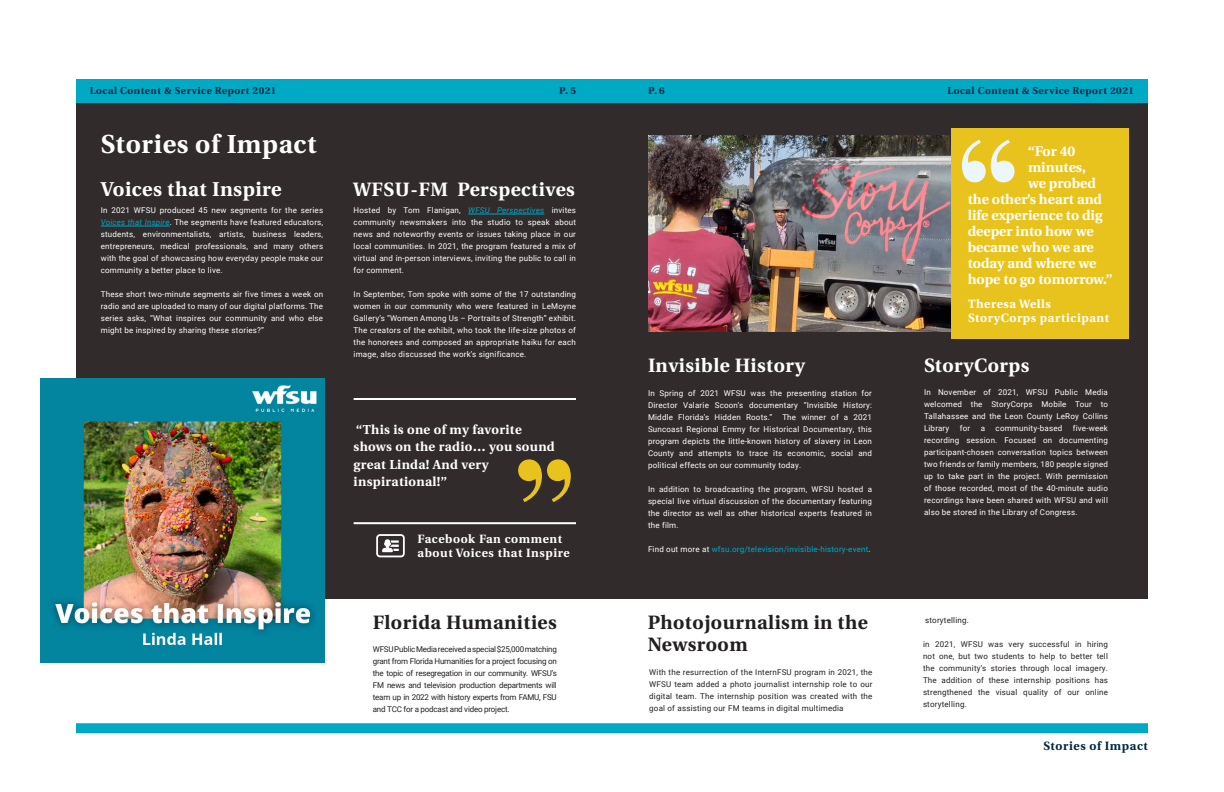
<style>
.page{position:relative;width:1224px;height:792px;background:#fff}
.page>*{position:absolute;margin:0;border:0;box-sizing:border-box;transform-origin:0 0}
.t1{font:700 26px "Heuristica";letter-spacing:.025em;color:#fff}
.t2{font:700 20px "Heuristica";letter-spacing:.025em;color:#fff}
.t3{font:700 19.3px "Heuristica";letter-spacing:.025em;color:#fff}
.t4{font:700 19.3px/22px "Heuristica";letter-spacing:.025em;color:#231f20}
.t5{font:700 14px "Heuristica";color:#fff}
.t6{font:700 13px/17.5px "Heuristica";letter-spacing:.025em;color:#fff}
.t7{font:700 12px/14px "Heuristica";letter-spacing:.05em;color:#fff}
.t8{font:700 12px "Heuristica";letter-spacing:.05em;color:#02283e}
.t9{font:700 10px "Heuristica";letter-spacing:.05em;color:#02283e}
.t10{font:8px/12px "Roboto";letter-spacing:.025em;color:#fff;text-align:justify}
.t11{font:8px/12px "Roboto";letter-spacing:.025em;color:#231f20;text-align:justify}
.t12{font:8px "Roboto";letter-spacing:.025em;color:#00a9c4}
.s1{font-style:italic;color:#00a9c4}
.s2{color:#fff}
</style>
<div class="page">
<div style="left:76px;top:102px;width:1072px;height:496px;background:#312b2c"></div>
<img style="left:648px;top:135px;width:303px;height:196px">
<div style="left:951px;top:128px;width:178px;height:211px;background:#e9c31d"></div>
<img style="left:40px;top:378px;width:285px;height:285px">
<svg style="left:518px;top:459px;width:53px;height:43px"></svg>
<hr style="left:468px;top:214px;width:76px;height:1px;background:#00a9c4">
<hr style="left:101px;top:226px;width:69px;height:1px;background:#00a9c4">
<div style="left:76px;top:723px;width:1072px;height:10px;background:#00a9c4"></div>
<hr style="left:354px;top:398px;width:222px;height:2px;background:#fff">
<hr style="left:354px;top:522px;width:222px;height:2px;background:#fff">
<svg style="left:376px;top:534px;width:29px;height:23px"></svg>
<div style="left:76px;top:79px;width:1072px;height:23px;background:#00a9c4"></div>
<svg style="left:962px;top:140px;width:53px;height:42px"></svg>
<p class="t9" style="left:90px;top:83px;width:188px">Local Content &amp; Service Report 2021</p>
<p class="t9" style="left:559px;top:83px;width:18px">P.5</p>
<p class="t9" style="left:648px;top:83px;width:18px">P.6</p>
<p class="t9" style="left:948px;top:83px;width:188px">Local Content &amp; Service Report 2021</p>
<h1 class="t1" style="left:101px;top:123px;width:217px">Stories of Impact</h1>
<h2 class="t2" style="left:101px;top:173px;width:182px">Voices that Inspire</h2>
<h3 class="t3" style="left:353px;top:174px;width:223px">WFSU-FM Perspectives</h3>
<p class="t10" style="left:101px;top:204px;width:224px">In 2021 WFSU produced 45 new segments for the series <span class="s1">Voices that Inspire</span>. The segments have featured educators, students, environmentalists, artists, business leaders, entrepreneurs, medical professionals, and many others with the goal of showcasing how everyday people make our community a better place to live.</p>
<p class="t10" style="left:101px;top:288px;width:224px">These short two-minute segments air five times a week on radio and are uploaded to many of our digital platforms. The series asks, “What inspires our community and who else might be inspired by sharing these stories?”</p>
<p class="t10" style="left:354px;top:204px;width:224px">Hosted by Tom Flanigan, <span class="s1">WFSU Perspectives</span> invites community newsmakers into the studio to speak about news and noteworthy events or issues taking place in our local communities. In 2021, the program featured a mix of virtual and in-person interviews, inviting the public to call in for comment.</p>
<p class="t10" style="left:354px;top:288px;width:224px">In September, Tom spoke with some of the 17 outstanding women in our community who were featured in LeMoyne Gallery’s “Women Among Us – Portraits of Strength” exhibit.<br>The creators of the exhibit, who took the life-size photos of the honorees and composed an appropriate haiku for each image, also discussed the work’s significance.</p>
<h3 class="t6" style="left:354px;top:420px;width:203px">“This is one of my favorite shows on the radio… you sound great Linda! And very inspirational!”</h3>
<h3 class="t7" style="left:418px;top:532px;width:154px">Facebook Fan comment about Voices that Inspire</h3>
<h3 class="t4" style="left:373px;top:610px;width:185px">Florida Humanities</h3>
<p class="t11" style="left:373px;top:643px;width:186px">WFSU Public Media received a special $25,000 matching grant from Florida Humanities for a project focusing on the topic of resegregation in our community. WFSU’s FM news and television production departments will team up in 2022 with history experts from FAMU, FSU and TCC for a podcast and video project.</p>
<h3 class="t3" style="left:648px;top:350px;width:158px">Invisible History</h3>
<p class="t10" style="left:648px;top:386px;width:226px">In Spring of 2021 WFSU was the presenting station for Director Valarie Scoon’s documentary “Invisible History:<br>Middle Florida’s Hidden Roots.” The winner of a 2021<br>Suncoast Regional Emmy for Historical Documentary, this program depicts the little-known history of slavery in Leon County and attempts to trace its economic, social and political effects on our community today.</p>
<p class="t10" style="left:648px;top:482px;width:226px">In addition to broadcasting the program, WFSU hosted a special live virtual discussion of the documentary featuring the director as well as other historical experts featured in the film.</p>
<p class="t12" style="left:648px;top:543px;width:224px"><span class="s2">Find out more at</span> wfsu.org/television/invisible-history-event<span class="s2">.</span></p>
<h3 class="t4" style="left:648px;top:611px;width:222px">Photojournalism in the<br>Newsroom</h3>
<p class="t11" style="left:649px;top:666px;width:225px">With the resurrection of the InternFSU program in 2021, the WFSU team added a photo journalist internship role to our digital team. The internship position was created with the goal of assisting our FM teams in digital multimedia</p>
<h3 class="t5" style="left:1028px;top:140px;width:49px">“For 40</h3>
<h3 class="t5" style="left:1028px;top:156px;width:60px">minutes,</h3>
<h3 class="t5" style="left:1028px;top:172px;width:69px">we probed</h3>
<h3 class="t5" style="left:968px;top:188px;width:136px">the other’s heart and</h3>
<h3 class="t5" style="left:968px;top:204px;width:136px">life experience to dig</h3>
<h3 class="t5" style="left:968px;top:220px;width:127px">deeper into how we</h3>
<h3 class="t5" style="left:968px;top:236px;width:128px">became who we are</h3>
<h3 class="t5" style="left:968px;top:252px;width:130px">today and where we</h3>
<h3 class="t5" style="left:968px;top:268px;width:146px">hope to go tomorrow.”</h3>
<h3 class="t7" style="left:968px;top:297px;width:143px">Theresa Wells<br>StoryCorps participant</h3>
<h3 class="t3" style="left:924px;top:350px;width:107px">StoryCorps</h3>
<p class="t10" style="left:924px;top:386px;width:186px">In November of 2021, WFSU Public Media welcomed the StoryCorps Mobile Tour to Tallahassee and the Leon County LeRoy Collins Library</p>
<p class="t10" style="left:924px;top:422px;width:186px;text-indent:149px">five-week recording session. Focused on documenting participant-chosen conversation topics between two friends or family members, 180 people signed up to take part in the project. With permission of those recorded, most of the 40-minute audio recordings have been shared with WFSU and will also be stored in the Library of Congress.</p>
<p class="t10" style="left:960px;top:422px;width:12px">for</p>
<p class="t10" style="left:981px;top:422px;width:6px">a</p>
<p class="t10" style="left:996px;top:422px;width:68px">community-based</p>
<p class="t11" style="left:925px;top:613px;width:45px">storytelling.</p>
<p class="t11" style="left:923px;top:637px;width:187px">in 2021, WFSU was very successful in hiring not one, but two students to help to better tell the community’s stories through local imagery.<br>The addition of these internship positions has strengthened the visual quality of our online storytelling.</p>
<h3 class="t8" style="left:1044px;top:736px;width:106px">Stories of Impact</h3>
</div>
